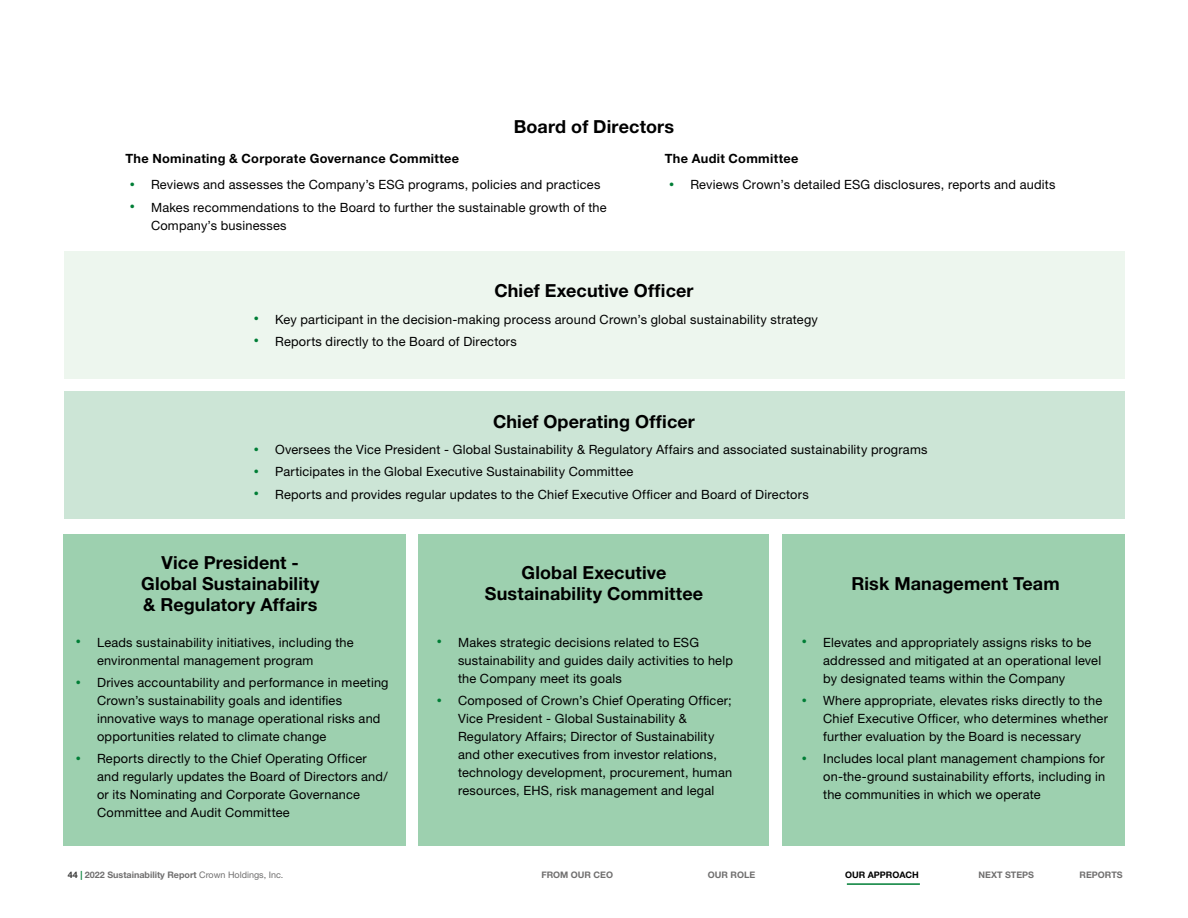
<style>
.page{position:relative;width:1188px;height:918px;background:#fff}
.page>*{position:absolute;margin:0;border:0;box-sizing:border-box;transform-origin:0 0}
.t1{font:700 18px/21px "Helvetica Neue LT Std";letter-spacing:.005em;color:#000;text-align:center}
.t2{font:12.75px/18px "Helvetica Neue LT Std";letter-spacing:.015em;color:#000}
.t3{font:700 12.75px "Helvetica Neue LT Std";letter-spacing:.025em;color:#000}
.t4{font:700 9px "Helvetica Neue LT Std";color:#706f6f}
.t5{font:700 9px "Helvetica Neue LT Std";color:#000}
.s1{font-size:10.2px;color:#007e36}
.s2{color:#3c3c3b}
.s3{color:#007e36}
.s4{font-weight:400}
</style>
<div class="page">
<hr style="left:847px;top:883px;width:73px;height:2px;background:#007e36">
<div style="left:64px;top:535px;width:342px;height:311px;background:#9dd0af"></div>
<div style="left:64px;top:251px;width:1060px;height:128px;background:#edf6ee"></div>
<div style="left:64px;top:392px;width:1060px;height:127px;background:#cce5d6"></div>
<div style="left:419px;top:535px;width:350px;height:311px;background:#9dd0af"></div>
<div style="left:782px;top:535px;width:342px;height:311px;background:#9dd0af"></div>
<h1 class="t1" style="left:514px;top:115px;width:162px">Board of Directors</h1>
<p class="t3" style="left:126px;top:151px;width:335px">The Nominating &amp; Corporate Governance Committee</p>
<p class="t2" style="left:130px;top:176px;width:472px"><span class="s1">•</span> Reviews and assesses the Company’s ESG programs, policies and practices</p>
<p class="t2" style="left:151px;top:198px;width:457px;text-indent:-21px"><span class="s1">•</span> Makes recommendations to the Board to further the sustainable growth of the<br>Company’s businesses</p>
<p class="t3" style="left:665px;top:151px;width:135px">The Audit Committee</p>
<p class="t2" style="left:669px;top:176px;width:388px"><span class="s1">•</span> Reviews Crown’s detailed ESG disclosures, reports and audits</p>
<h1 class="t1" style="left:494px;top:280px;width:201px">Chief Executive Officer</h1>
<p class="t2" style="left:254px;top:310px;width:566px"><span class="s1">•</span> Key participant in the decision-making process around Crown’s global sustainability strategy</p>
<p class="t2" style="left:254px;top:332px;width:265px"><span class="s1">•</span> Reports directly to the Board of Directors</p>
<h1 class="t1" style="left:493px;top:410px;width:203px">Chief Operating Officer</h1>
<p class="t2" style="left:254px;top:440px;width:675px"><span class="s1">•</span> Oversees the Vice President - Global Sustainability &amp; Regulatory Affairs and associated sustainability programs</p>
<p class="t2" style="left:254px;top:463px;width:381px"><span class="s1">•</span> Participates in the Global Executive Sustainability Committee</p>
<p class="t2" style="left:254px;top:485px;width:557px"><span class="s1">•</span> Reports and provides regular updates to the Chief Executive Officer and Board of Directors</p>
<h1 class="t1" style="left:141px;top:551px;width:180px">Vice President -<br>Global Sustainability &amp; Regulatory Affairs</h1>
<p class="t2" style="left:97px;top:633px;width:258px;text-indent:-21px"><span class="s1">•</span> Leads sustainability initiatives, including the environmental management program</p>
<p class="t2" style="left:97px;top:673px;width:293px;text-indent:-21px"><span class="s1">•</span> Drives accountability and performance in meeting Crown’s sustainability goals and identifies innovative ways to manage operational risks and opportunities related to climate change</p>
<p class="t2" style="left:97px;top:750px;width:292px;text-indent:-21px"><span class="s1">•</span> Reports directly to the Chief Operating Officer and regularly updates the Board of Directors and/ or its Nominating and Corporate Governance Committee and Audit Committee</p>
<h1 class="t1" style="left:485px;top:562px;width:220px">Global Executive<br>Sustainability Committee</h1>
<p class="t2" style="left:458px;top:633px;width:276px;text-indent:-21px"><span class="s1">•</span> Makes strategic decisions related to ESG sustainability and guides daily activities to help the Company meet its goals</p>
<p class="t2" style="left:458px;top:691px;width:276px;text-indent:-21px"><span class="s1">•</span> Composed of Crown’s Chief Operating Officer; Vice President - Global Sustainability &amp; Regulatory Affairs; Director of Sustainability and other executives from investor relations, technology development, procurement, human resources, EHS, risk management and legal</p>
<h1 class="t1" style="left:851px;top:572px;width:210px">Risk Management Team</h1>
<p class="t2" style="left:823px;top:633px;width:280px;text-indent:-21px"><span class="s1">•</span> Elevates and appropriately assigns risks to be addressed and mitigated at an operational level by designated teams within the Company</p>
<p class="t2" style="left:823px;top:691px;width:286px;text-indent:-21px"><span class="s1">•</span> Where appropriate, elevates risks directly to the<br>Chief Executive Officer, who determines whether further evaluation by the Board is necessary</p>
<p class="t2" style="left:823px;top:750px;width:284px;text-align:justify;text-indent:-21px"><span class="s1">•</span> Includes local plant management champions for on-the-ground sustainability efforts, including in the communities in which we operate</p>
<p class="t4" style="left:68px;top:869px;width:217px"><span class="s2">44</span> <span class="s3">|</span> 2022 Sustainability Report <span class="s4">Crown Holdings, Inc.</span></p>
<p class="t4" style="left:541px;top:869px;width:73px">FROM OUR CEO</p>
<p class="t4" style="left:708px;top:869px;width:49px">OUR ROLE</p>
<p class="t5" style="left:845px;top:869px;width:75px">OUR APPROACH</p>
<p class="t4" style="left:979px;top:869px;width:57px">NEXT STEPS</p>
<p class="t4" style="left:1080px;top:869px;width:45px">REPORTS</p>
</div>
